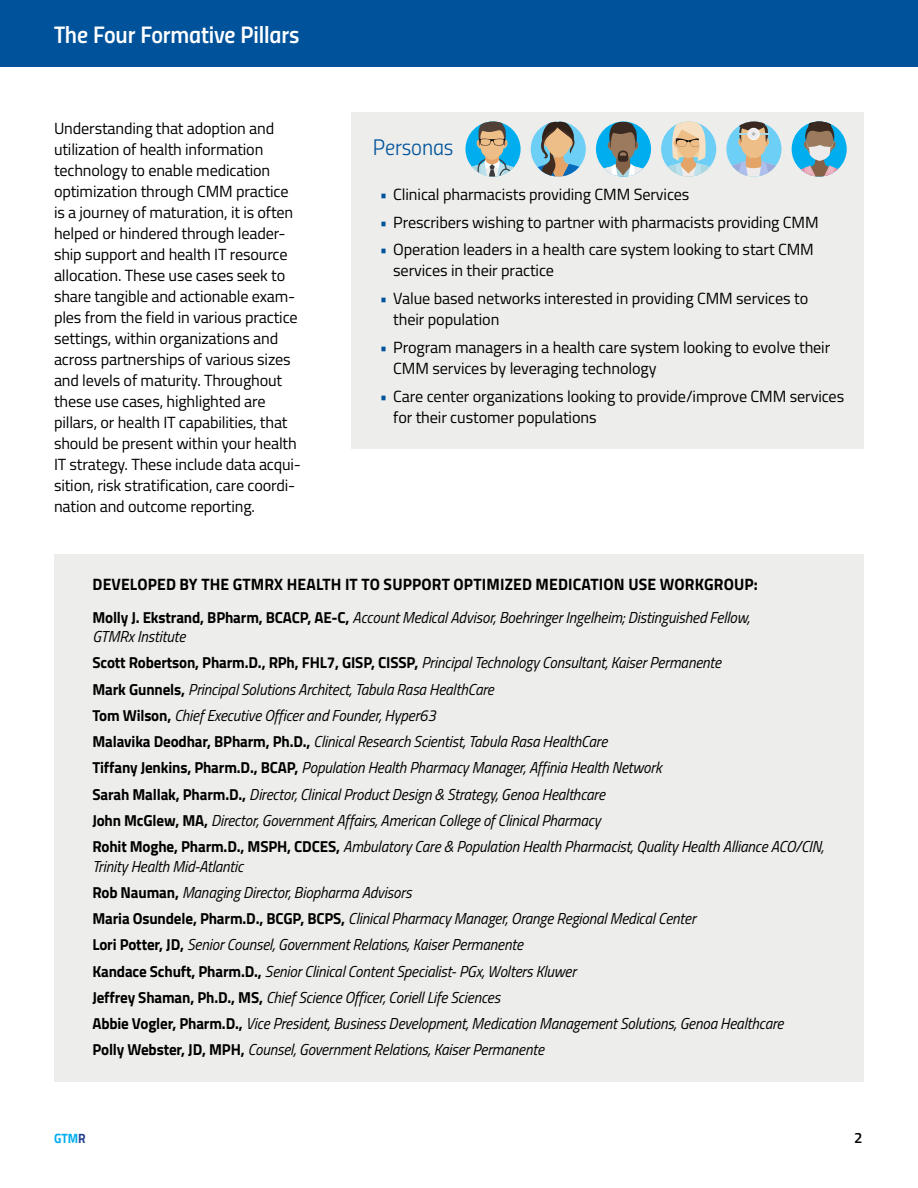
<style>
.page{position:relative;width:918px;height:1188px;background:#fff}
.page>*{position:absolute;margin:0;border:0;box-sizing:border-box;transform-origin:0 0}
.t1{font:24px "Titillium Semibold Upright";letter-spacing:-.005em;color:#fff}
.sidebar_subhead{font:22.5px "Titillium Light Upright";letter-spacing:-.005em;color:#00539b}
.author_ital{font:700 16.5px "Titillium";letter-spacing:.01em;color:#000;scale:.95 1}
.body{font:16.2px/21px "Titillium";letter-spacing:-.01em;color:#000}
.author_ital-2{font:italic 15.9px/19.5px "Titillium";letter-spacing:-.01em;color:#000;scale:.95 1}
.Summary_author{font:600 15px "Titillium";color:#000}
.Summary_author-2{font:700 13.5px "Titillium";color:#00aeef;scale:.9 1}
.s1{color:#00539b}
.s2{font-weight:700;font-style:normal}
.s3{color:#25408f}
</style>
<div class="page">
<div style="left:0;top:0;width:918px;height:68px;background:#00539b"></div>
<div style="left:54px;top:554px;width:810px;height:527px;background:#ededeb"></div>
<div style="left:351px;top:112px;width:513px;height:337px;background:#ededeb"></div>
<svg style="left:794px;top:122px;width:52px;height:55px"></svg>
<svg style="left:465px;top:122px;width:56px;height:55px"></svg>
<svg style="left:596px;top:122px;width:55px;height:55px"></svg>
<svg style="left:532px;top:122px;width:54px;height:55px"></svg>
<svg style="left:661px;top:122px;width:55px;height:55px"></svg>
<svg style="left:726px;top:122px;width:56px;height:55px"></svg>
<h1 class="t1" style="left:54px;top:16px;width:247px">The Four Formative Pillars</h1>
<p class="body" style="left:54px;top:117px;width:249px">Understanding that adoption and utilization of health information technology to enable medication optimization through CMM practice is a journey of maturation, it is often helped or hindered through leader&shy;ship support and health IT resource allocation. These use cases seek to share tangible and actionable exam&shy;ples from the field in various practice settings, within organizations and across partnerships of various sizes and levels of maturity. Throughout these use cases, highlighted are pillars, or health IT capabilities, that should be present within your health IT strategy. These include data acqui&shy;sition, risk stratification, care coordi&shy;nation and outcome reporting.</p>
<p class="sidebar_subhead" style="left:373px;top:131px;width:82px">Personas</p>
<p class="body" style="left:380px;top:183px;width:311px"><span class="s1">•</span> Clinical pharmacists providing CMM Services</p>
<p class="body" style="left:380px;top:211px;width:440px"><span class="s1">•</span> Prescribers wishing to partner with pharmacists providing CMM</p>
<p class="body" style="left:393px;top:238px;width:422px;text-indent:-14px"><span class="s1">•</span> Operation leaders in a health care system looking to start CMM services in their practice</p>
<p class="body" style="left:393px;top:287px;width:416px;text-indent:-14px"><span class="s1">•</span> Value based networks interested in providing CMM services to their population</p>
<p class="body" style="left:393px;top:336px;width:439px;text-indent:-14px"><span class="s1">•</span> Program managers in a health care system looking to evolve their<br>CMM services by leveraging technology</p>
<p class="body" style="left:393px;top:385px;width:453px;text-indent:-14px"><span class="s1">•</span> Care center organizations looking to provide/improve CMM services for their customer populations</p>
<p class="author_ital" style="left:93px;top:571px;width:702px">DEVELOPED BY THE GTMRX HEALTH IT TO SUPPORT OPTIMIZED MEDICATION USE WORKGROUP:</p>
<p class="author_ital-2" style="left:92px;top:607px;width:694px"><span class="s2">Molly J. Ekstrand, BPharm, BCACP, AE-C,</span> Account Medical Advisor, Boehringer Ingelheim; Distinguished Fellow,<br>GTMRx Institute</p>
<p class="author_ital-2" style="left:92px;top:652px;width:663px"><span class="s2">Scott Robertson, Pharm.D., RPh, FHL7, GISP, CISSP,</span> Principal Technology Consultant, Kaiser Permanente</p>
<p class="author_ital-2" style="left:92px;top:679px;width:424px"><span class="s2">Mark Gunnels,</span> Principal Solutions Architect, Tabula Rasa HealthCare</p>
<p class="author_ital-2" style="left:92px;top:705px;width:363px"><span class="s2">Tom Wilson,</span> Chief Executive Officer and Founder, Hyper63</p>
<p class="author_ital-2" style="left:92px;top:731px;width:543px"><span class="s2">Malavika Deodhar, BPharm, Ph.D.,</span> Clinical Research Scientist, Tabula Rasa HealthCare</p>
<p class="author_ital-2" style="left:92px;top:757px;width:601px"><span class="s2">Tiffany Jenkins, Pharm.D., BCAP,</span> Population Health Pharmacy Manager, Affinia Health Network</p>
<p class="author_ital-2" style="left:92px;top:784px;width:541px"><span class="s2">Sarah Mallak, Pharm.D.,</span> Director, Clinical Product Design &amp; Strategy, Genoa Healthcare</p>
<p class="author_ital-2" style="left:92px;top:810px;width:536px"><span class="s2">John McGlew, MA,</span> Director, Government Affairs, American College of Clinical Pharmacy</p>
<p class="author_ital-2" style="left:92px;top:836px;width:772px"><span class="s2">Rohit Moghe, Pharm.D., MSPH, CDCES,</span> Ambulatory Care &amp; Population Health Pharmacist, Quality Health Alliance ACO/CIN,<br>Trinity Health Mid-Atlantic</p>
<p class="author_ital-2" style="left:92px;top:882px;width:337px"><span class="s2">Rob Nauman,</span> Managing Director, Biopharma Advisors</p>
<p class="author_ital-2" style="left:92px;top:908px;width:637px"><span class="s2">Maria Osundele, Pharm.D., BCGP, BCPS,</span> Clinical Pharmacy Manager, Orange Regional Medical Center</p>
<p class="author_ital-2" style="left:92px;top:934px;width:455px"><span class="s2">Lori Potter, JD,</span> Senior Counsel, Government Relations, Kaiser Permanente</p>
<p class="author_ital-2" style="left:92px;top:961px;width:511px"><span class="s2">Kandace Schuft, Pharm.D.,</span> Senior Clinical Content Specialist- PGx, Wolters Kluwer</p>
<p class="author_ital-2" style="left:92px;top:987px;width:431px"><span class="s2">Jeffrey Shaman, Ph.D., MS,</span> Chief Science Officer, Coriell Life Sciences</p>
<p class="author_ital-2" style="left:92px;top:1013px;width:729px"><span class="s2">Abbie Vogler, Pharm.D.,</span> Vice President, Business Development, Medication Management Solutions, Genoa Healthcare</p>
<p class="author_ital-2" style="left:92px;top:1039px;width:477px"><span class="s2">Polly Webster, JD, MPH,</span> Counsel, Government Relations, Kaiser Permanente</p>
<p class="Summary_author-2" style="left:54px;top:1128px;width:37px">GTM<span class="s3">R</span></p>
<p class="Summary_author" style="left:854px;top:1127px;width:10px">2</p>
</div>
